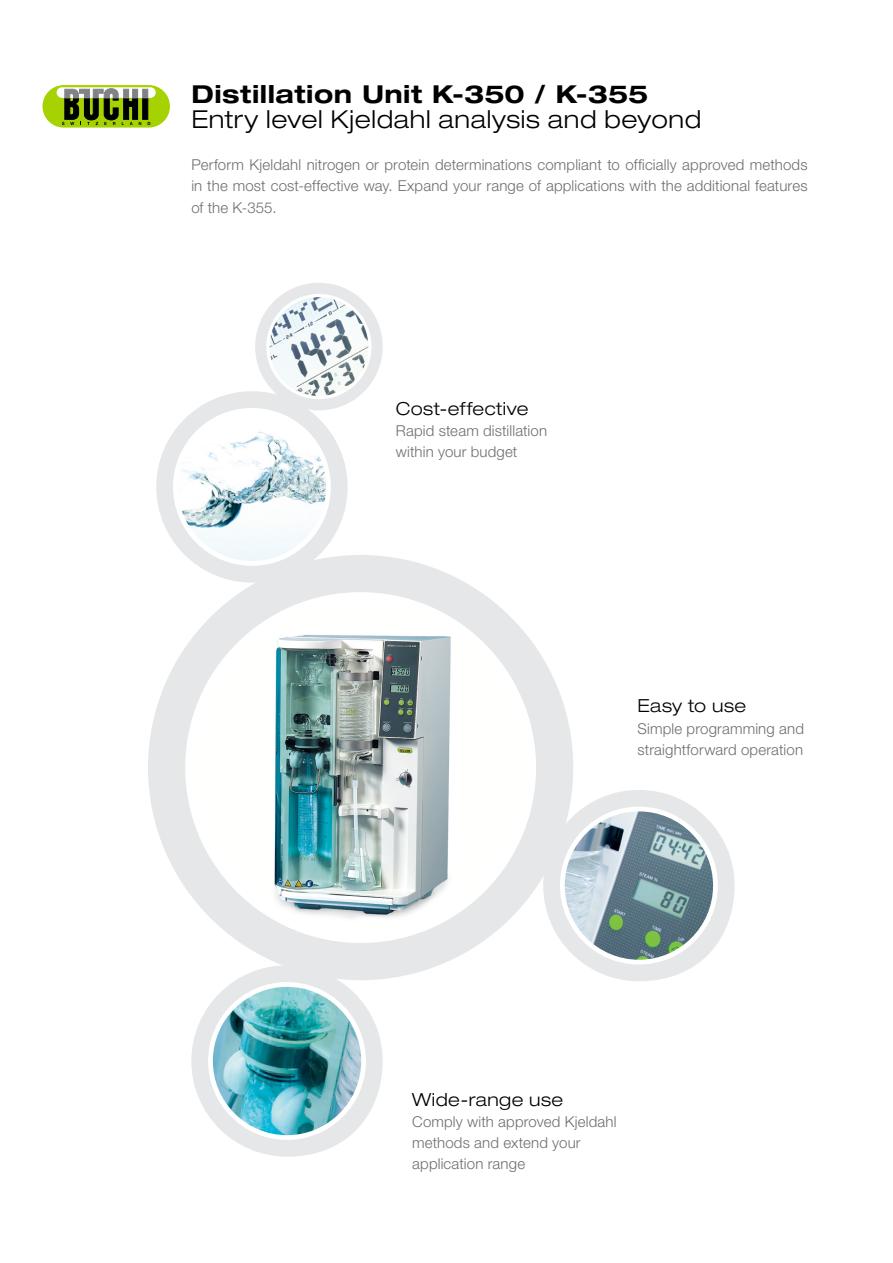
<style>
.page{position:relative;width:893px;height:1263px;background:#fff}
.page>*{position:absolute;margin:0;border:0;box-sizing:border-box;transform-origin:0 0}
.EN_Cover_Subline{font:300 expanded 24.75px "Helvetica Neue LT Std";letter-spacing:.025em;color:#000}
.EN_Cover_Headline{font:700 expanded 24.75px "Helvetica Neue LT Std";letter-spacing:.02em;color:#000}
.EN_Title{font:300 expanded 18px "Helvetica Neue LT Std";letter-spacing:.025em;color:#000}
.EN_Body_text_justifi{font:300 15px/21.3px "Helvetica Neue LT Std";letter-spacing:.01em;color:#6d6e71;text-align:justify}
.EN_Body_text_left{font:300 15px/21.3px "Helvetica Neue LT Std";letter-spacing:.01em;color:#6d6e71}
</style>
<div class="page">
<div style="left:43px;top:85px;width:127px;height:43px;background:#a5d200;border-radius:21px"></div>
<div style="left:143px;top:89px;width:5px;height:30px;background:#000;border:1px solid #000"></div>
<svg style="left:57px;top:87px;width:99px;height:11px"></svg>
<div style="left:143px;top:89px;width:5px;height:9px;background:#808285"></div>
<svg style="left:62px;top:89px;width:79px;height:36px"></svg>
<div style="left:148px;top:555px;width:425px;height:425px;background:#e6e7e8;border-radius:50%"></div>
<div style="left:185px;top:592px;width:351px;height:351px;background:#fff;border-radius:50%"></div>
<img style="left:269px;top:634px;width:182px;height:289px">
<div style="left:543px;top:790px;width:192px;height:191px;background:#e6e7e8;border-radius:50%"></div>
<div style="left:560px;top:807px;width:158px;height:157px;background:#fff;border-radius:50%"></div>
<img style="left:565px;top:811px;width:148px;height:149px;border-radius:74px">
<div style="left:191px;top:965px;width:192px;height:192px;background:#e6e7e8;border-radius:50%"></div>
<div style="left:208px;top:982px;width:158px;height:158px;background:#fff;border-radius:50%"></div>
<img style="left:213px;top:987px;width:148px;height:148px;border-radius:74px">
<div style="left:156px;top:391px;width:192px;height:192px;background:#e6e7e8;border-radius:50%"></div>
<div style="left:173px;top:408px;width:158px;height:158px;background:#fff;border-radius:50%"></div>
<img style="left:178px;top:413px;width:148px;height:148px;border-radius:74px">
<div style="left:255px;top:283px;width:128px;height:127px;background:#e6e7e8;border-radius:50%"></div>
<div style="left:266px;top:294px;width:106px;height:105px;background:#fff;border-radius:50%"></div>
<img style="left:269px;top:297px;width:99px;height:99px;border-radius:49px">
<p class="EN_Cover_Headline" style="left:191px;top:78px;width:458px">Distillation Unit K-350 / K-355</p>
<p class="EN_Cover_Subline" style="left:191px;top:104px;width:511px">Entry level Kjeldahl analysis and beyond</p>
<p class="EN_Body_text_justifi" style="left:191px;top:154px;width:618px">Perform Kjeldahl nitrogen or protein determinations compliant to officially approved methods in the most cost-effective way. Expand your range of applications with the additional features of the K-355.</p>
<p class="EN_Title" style="left:396px;top:397px;width:134px">Cost-effective</p>
<p class="EN_Body_text_left" style="left:396px;top:420px;width:153px">Rapid steam distillation within your budget</p>
<p class="EN_Title" style="left:638px;top:695px;width:110px">Easy to use</p>
<p class="EN_Body_text_left" style="left:638px;top:717px;width:168px">Simple programming and</p>
<p class="EN_Body_text_left" style="left:638px;top:738px;width:167px">straightforward operation</p>
<p class="EN_Title" style="left:412px;top:1088px;width:152px">Wide-range use</p>
<p class="EN_Body_text_left" style="left:412px;top:1110px;width:206px">Comply with approved Kjeldahl methods and extend your</p>
<p class="EN_Body_text_left" style="left:412px;top:1153px;width:114px">application range</p>
</div>
